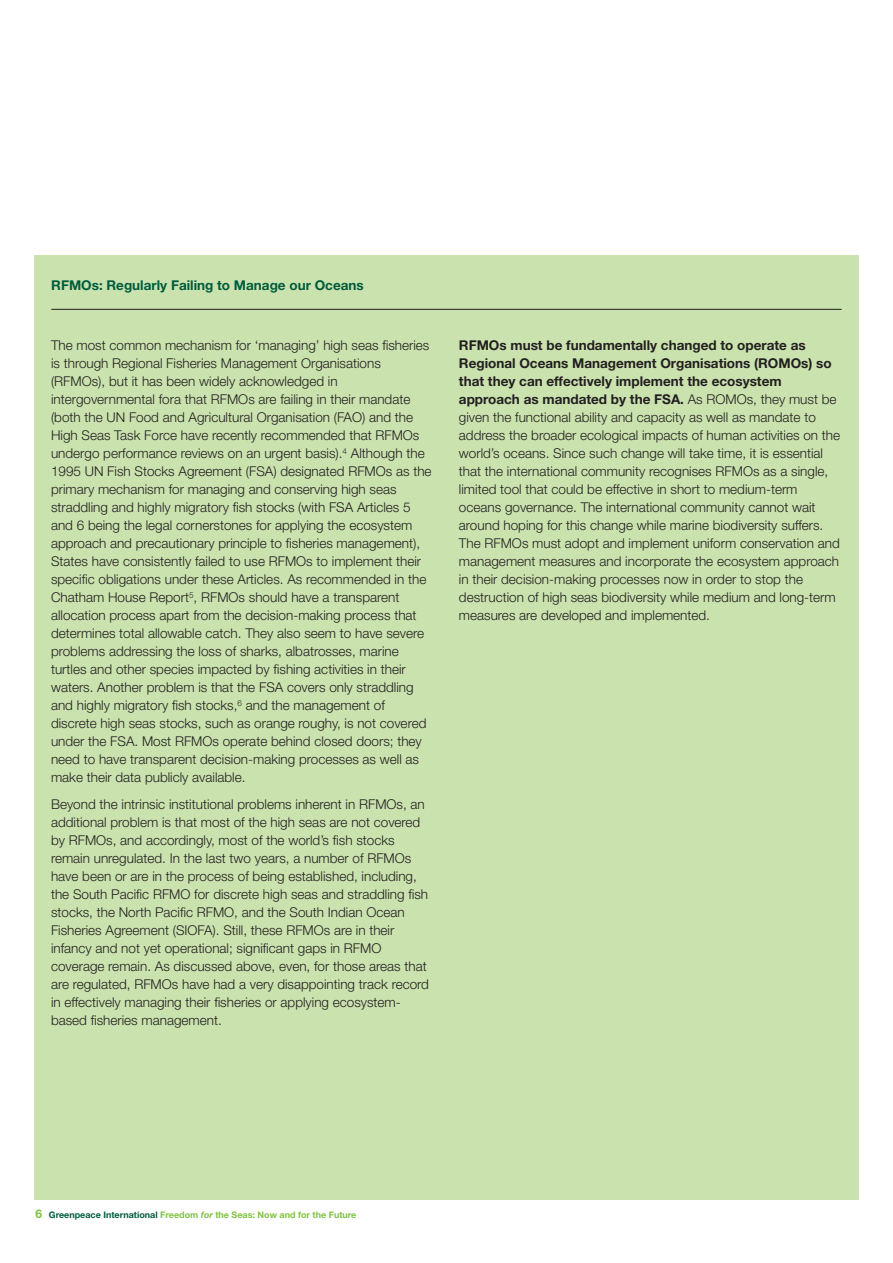
<style>
.page{position:relative;width:893px;height:1263px;background:#fff}
.page>*{position:absolute;margin:0;border:0;box-sizing:border-box;transform-origin:0 0}
.t1{font:300 13.5px/18px "Helvetica Neue LT Com";color:#231f20}
.t2{font:700 13.5px "Helvetica Neue LT Com";color:#005c3e}
.t3{font:700 9px "Helvetica Neue LT Com";color:#7fc241}
.s1{font-weight:700}
.s2{font-size:12px}
.s3{color:#005c3e}
.s4{font-style:italic}
</style>
<div class="page">
<div style="left:34px;top:255px;width:825px;height:944px;background:#cae2ae"></div>
<hr style="left:51px;top:309px;width:791px;height:1px;background:#231f20">
<p class="t2" style="left:51px;top:277px;width:314px">RFMOs: Regularly Failing to Manage our Oceans</p>
<p class="t1" style="left:51px;top:336px;width:382px">The most common mechanism for ‘managing’ high seas fisheries is through Regional Fisheries Management Organisations (RFMOs), but it has been widely acknowledged in intergovernmental fora that RFMOs are failing in their mandate (both the UN Food and Agricultural Organisation (FAO) and the High Seas Task Force have recently recommended that RFMOs undergo performance reviews on an urgent basis).<sup>4</sup> Although the 1995 UN Fish Stocks Agreement (FSA) designated RFMOs as the primary mechanism for managing and conserving high seas straddling and highly migratory fish stocks (with FSA Articles 5 and 6 being the legal cornerstones for applying the ecosystem approach and precautionary principle to fisheries management), States have consistently failed to use RFMOs to implement their specific obligations under these Articles. As recommended in the Chatham House Report<sup>5</sup>, RFMOs should have a transparent allocation process apart from the decision-making process that determines total allowable catch. They also seem to have severe problems addressing the loss of sharks, albatrosses, marine turtles and other species impacted by fishing activities in their waters. Another problem is that the FSA covers only straddling and highly migratory fish stocks,<sup>6</sup> and the management of discrete high seas stocks, such as orange roughy, is not covered under the FSA. Most RFMOs operate behind closed doors; they need to have transparent decision-making processes as well as make their data publicly available.</p>
<p class="t1" style="left:51px;top:795px;width:379px">Beyond the intrinsic institutional problems inherent in RFMOs, an additional problem is that most of the high seas are not covered by RFMOs, and accordingly, most of the world’s fish stocks remain unregulated. In the last two years, a number of RFMOs have been or are in the process of being established, including, the South Pacific RFMO for discrete high seas and straddling fish stocks, the North Pacific RFMO, and the South Indian Ocean Fisheries Agreement (SIOFA). Still, these RFMOs are in their infancy and not yet operational; significant gaps in RFMO coverage remain. As discussed above, even, for those areas that are regulated, RFMOs have had a very disappointing track record in effectively managing their fisheries or applying ecosystem&shy;based fisheries management.</p>
<p class="t1" style="left:459px;top:336px;width:383px"><span class="s1">RFMOs must be fundamentally changed to operate as Regional Oceans Management Organisations (ROMOs) so that they can effectively implement the ecosystem approach as mandated by the FSA.</span> As ROMOs, they must be given the functional ability and capacity as well as mandate to address the broader ecological impacts of human activities on the world’s oceans. Since such change will take time, it is essential that the international community recognises RFMOs as a single, limited tool that could be effective in short to medium-term oceans governance. The international community cannot wait around hoping for this change while marine biodiversity suffers.<br>The RFMOs must adopt and implement uniform conservation and management measures and incorporate the ecosystem approach in their decision-making processes now in order to stop the destruction of high seas biodiversity while medium and long-term measures are developed and implemented.</p>
<p class="t3" style="left:36px;top:1209px;width:322px"><span class="s2">6</span> <span class="s3">Greenpeace International</span> Freedom <span class="s4">for</span> the Seas: Now and for the Future</p>
</div>
